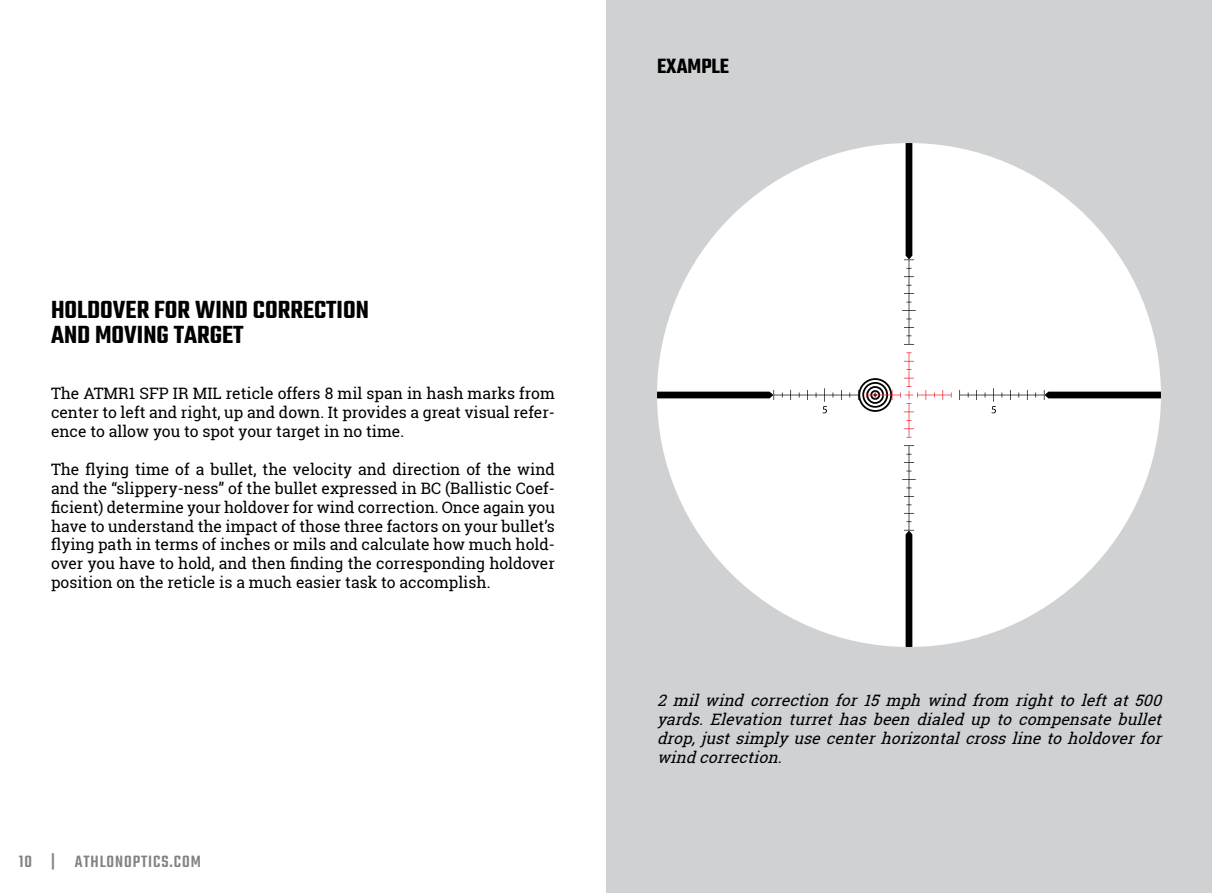
<style>
.page{position:relative;width:1212px;height:893px;background:#fff}
.page>*{position:absolute;margin:0;border:0;box-sizing:border-box;transform-origin:0 0}
.Text_Standard{font:600 27px "Teko";color:#000}
.Text_Standard-2{font:600 22.5px "Teko";color:#000}
.t1{font:500 18px "Teko";letter-spacing:.05em;color:#808285}
.Text_Standard-3{font:15.75px/18.9px "Roboto Slab";color:#000;text-align:justify}
.Text_Standard-4{font:italic 15.75px/18.9px "Roboto Slab";color:#000;text-align:justify}
</style>
<div class="page">
<div style="left:606px;top:0;width:606px;height:893px;background:#cfd1d2"></div>
<div style="left:657px;top:143px;width:504px;height:504px;background:#fff;border-radius:50%"></div>
<svg style="left:902px;top:143px;width:14px;height:202px"></svg>
<svg style="left:902px;top:445px;width:14px;height:202px"></svg>
<svg style="left:657px;top:352px;width:294px;height:86px"></svg>
<svg style="left:959px;top:388px;width:202px;height:25px"></svg>
<p class="Text_Standard" style="left:51px;top:293px;width:319px">HOLDOVER FOR WIND CORRECTION</p>
<p class="Text_Standard" style="left:51px;top:318px;width:194px">AND MOVING TARGET</p>
<p class="Text_Standard-3" style="left:51px;top:384px;width:505px">The ATMR1 SFP IR MIL reticle offers 8 mil span in hash marks from center to left and right, up and down. It provides a great visual refer&shy;ence to allow you to spot your target in no time.</p>
<p class="Text_Standard-3" style="left:51px;top:460px;width:505px">The flying time of a bullet, the velocity and direction of the wind and the “slippery-ness” of the bullet expressed in BC (Ballistic Coef&shy;ficient) determine your holdover for wind correction. Once again you have to understand the impact of those three factors on your bullet’s flying path in terms of inches or mils and calculate how much hold&shy;over you have to hold, and then finding the corresponding holdover position on the reticle is a much easier task to accomplish.</p>
<p class="t1" style="left:19px;top:851px;width:184px">10 | ATHLONOPTICS.COM</p>
<p class="Text_Standard-2" style="left:657px;top:52px;width:74px">EXAMPLE</p>
<p class="Text_Standard-4" style="left:657px;top:691px;width:511px">2 mil wind correction for 15 mph wind from right to left at 500 yards. Elevation turret has been dialed up to compensate bullet drop,justsimplyusecenterhorizontalcrosslinetoholdoverfor windcorrection.</p>
</div>
